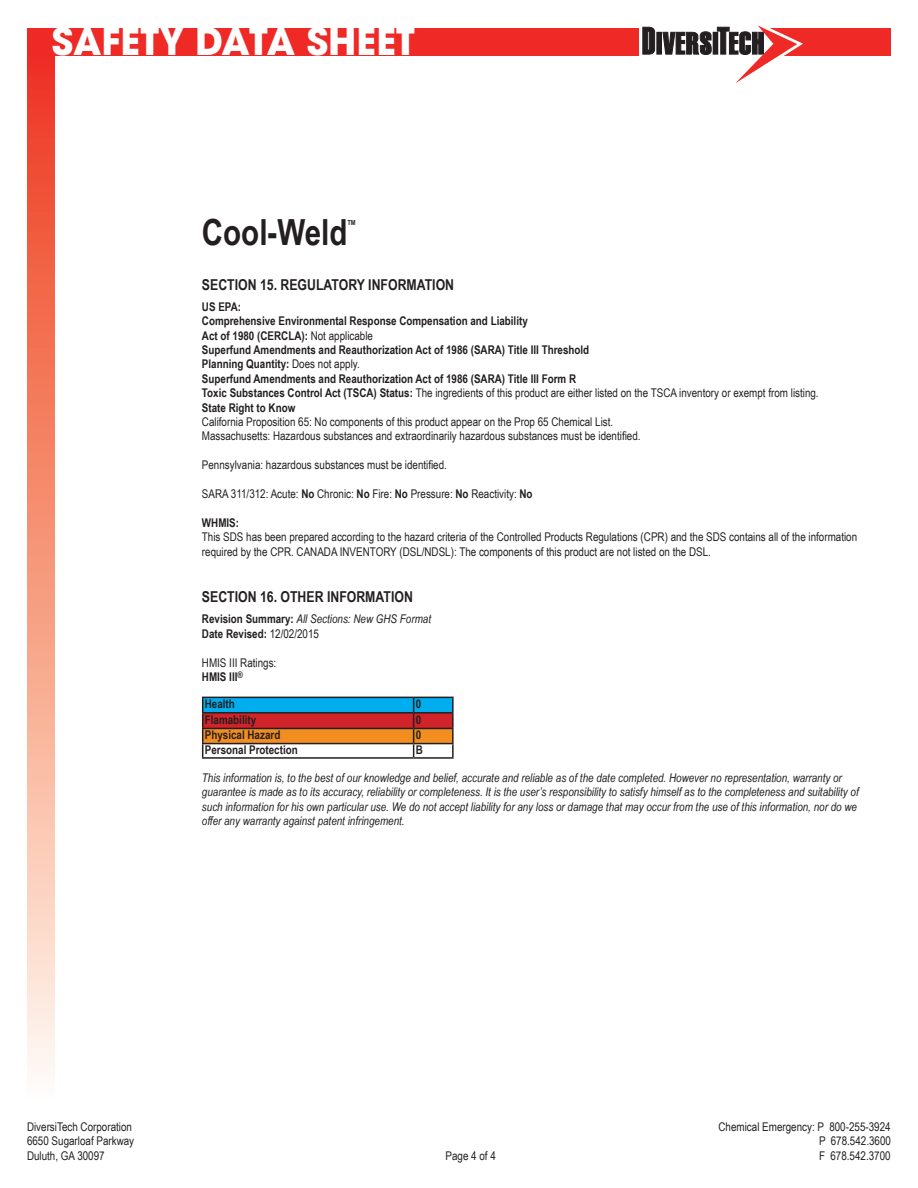
<style>
.page{position:relative;width:918px;height:1188px;background:#fff}
.page>*{position:absolute;margin:0;border:0;box-sizing:border-box;transform-origin:0 0}
.t1{font:700 37.5px "ITC Avant Garde Std";color:#fff}
.t2{font:700 36px "Arial Narrow";color:#231f20}
.t3{font:700 15px "Arial Narrow";color:#231f20}
.t4{font:12px/14.4px "Arial Narrow";color:#231f20}
.t5{font:700 12px/14.4px "Arial Narrow";color:#231f20}
.t6{font:italic 12px/14.4px "Arial Narrow";color:#231f20}
.t7{font:700 7.05px "Arial Narrow";color:#231f20}
.s1{font-weight:400}
.s2{font-weight:700}
.s3{font-weight:400;font-style:italic}
</style>
<div class="page">
<div style="left:27px;top:29px;width:864px;height:27px;background:#ee2926"></div>
<div style="left:27px;top:56px;width:27px;height:1048px;background:linear-gradient(to bottom,#ee3819,#fffdee)"></div>
<svg style="left:639px;top:25px;width:164px;height:58px"></svg>
<hr style="left:202px;top:757px;width:212px;height:2px;background:#231f20">
<hr style="left:414px;top:757px;width:40px;height:2px;background:#231f20">
<svg style="left:202px;top:697px;width:252px;height:61px"></svg>
<hr style="left:202px;top:712px;width:212px;height:2px;background:#231f20">
<hr style="left:414px;top:712px;width:40px;height:2px;background:#231f20">
<h1 class="t1" style="left:52px;top:16px;width:365px">SAFETY DATA SHEET</h1>
<h2 class="t2" style="left:202px;top:205px;width:147px">Cool-Weld</h2>
<p class="t7" style="left:347px;top:217px;width:10px">TM</p>
<p class="t3" style="left:202px;top:273px;width:254px">SECTION 15. REGULATORY INFORMATION</p>
<p class="t5" style="left:202px;top:299px;width:618px">US EPA:<br>Comprehensive Environmental Response Compensation and Liability<br>Act of 1980 (CERCLA): <span class="s1">Not applicable<br></span>Superfund Amendments and Reauthorization Act of 1986 (SARA) Title III Threshold<br>Planning Quantity: <span class="s1">Does not apply.<br></span>Superfund Amendments and Reauthorization Act of 1986 (SARA) Title III Form R<br>Toxic Substances Control Act (TSCA) Status: <span class="s1">The ingredients of this product are either listed on the TSCA inventory or exempt from listing.<br></span>State Right to Know</p>
<p class="t4" style="left:202px;top:414px;width:440px">California Proposition 65: No components of this product appear on the Prop 65 Chemical List.<br>Massachusetts: Hazardous substances and extraordinarily hazardous substances must be identified.</p>
<p class="t4" style="left:202px;top:457px;width:247px">Pennsylvania: hazardous substances must be identified.</p>
<p class="t4" style="left:202px;top:486px;width:332px">SARA 311/312: Acute: <span class="s2">No</span> Chronic: <span class="s2">No</span> Fire: <span class="s2">No</span> Pressure: <span class="s2">No</span> Reactivity: <span class="s2">No</span></p>
<p class="t5" style="left:202px;top:515px;width:39px">WHMIS:</p>
<p class="t4" style="left:202px;top:529px;width:657px">This SDS has been prepared according to the hazard criteria of the Controlled Products Regulations (CPR) and the SDS contains all of the information required by the CPR. CANADA INVENTORY (DSL/NDSL): The components of this product are not listed on the DSL.</p>
<p class="t3" style="left:202px;top:586px;width:212px">SECTION 16. OTHER INFORMATION</p>
<p class="t5" style="left:202px;top:611px;width:231px">Revision Summary: <span class="s3">All Sections: New GHS Format<br></span>Date Revised: <span class="s1">12/02/2015</span></p>
<p class="t4" style="left:202px;top:655px;width:76px">HMIS III Ratings:<br><span class="s2">HMIS III</span><sup>®</sup></p>
<p class="t5" style="left:205px;top:696px;width:32px">Health</p>
<p class="t5" style="left:416px;top:696px;width:7px">0</p>
<p class="t5" style="left:205px;top:712px;width:53px">Flamability</p>
<p class="t5" style="left:416px;top:712px;width:7px">0</p>
<p class="t5" style="left:205px;top:727px;width:77px">Physical Hazard</p>
<p class="t5" style="left:416px;top:727px;width:7px">0</p>
<p class="t5" style="left:205px;top:742px;width:94px">Personal Protection</p>
<p class="t5" style="left:416px;top:742px;width:9px">B</p>
<p class="t6" style="left:202px;top:770px;width:658px">This information is, to the best of our knowledge and belief, accurate and reliable as of the date completed. However no representation, warranty or guarantee is made as to its accuracy, reliability or completeness. It is the user’s responsibility to satisfy himself as to the completeness and suitability of such information for his own particular use. We do not accept liability for any loss or damage that may occur from the use of this information, nor do we offer any warranty against patent infringement.</p>
<p class="t4" style="left:27px;top:1119px;width:106px">DiversiTech Corporation</p>
<p class="t4" style="left:719px;top:1119px;width:174px">Chemical Emergency: P 800-255-3924</p>
<p class="t4" style="left:27px;top:1134px;width:109px">6650 Sugarloaf Parkway</p>
<p class="t4" style="left:819px;top:1134px;width:73px">P 678.542.3600</p>
<p class="t4" style="left:27px;top:1148px;width:79px">Duluth, GA 30097</p>
<p class="t4" style="left:446px;top:1148px;width:52px">Page 4 of 4</p>
<p class="t4" style="left:819px;top:1148px;width:73px">F 678.542.3700</p>
</div>
